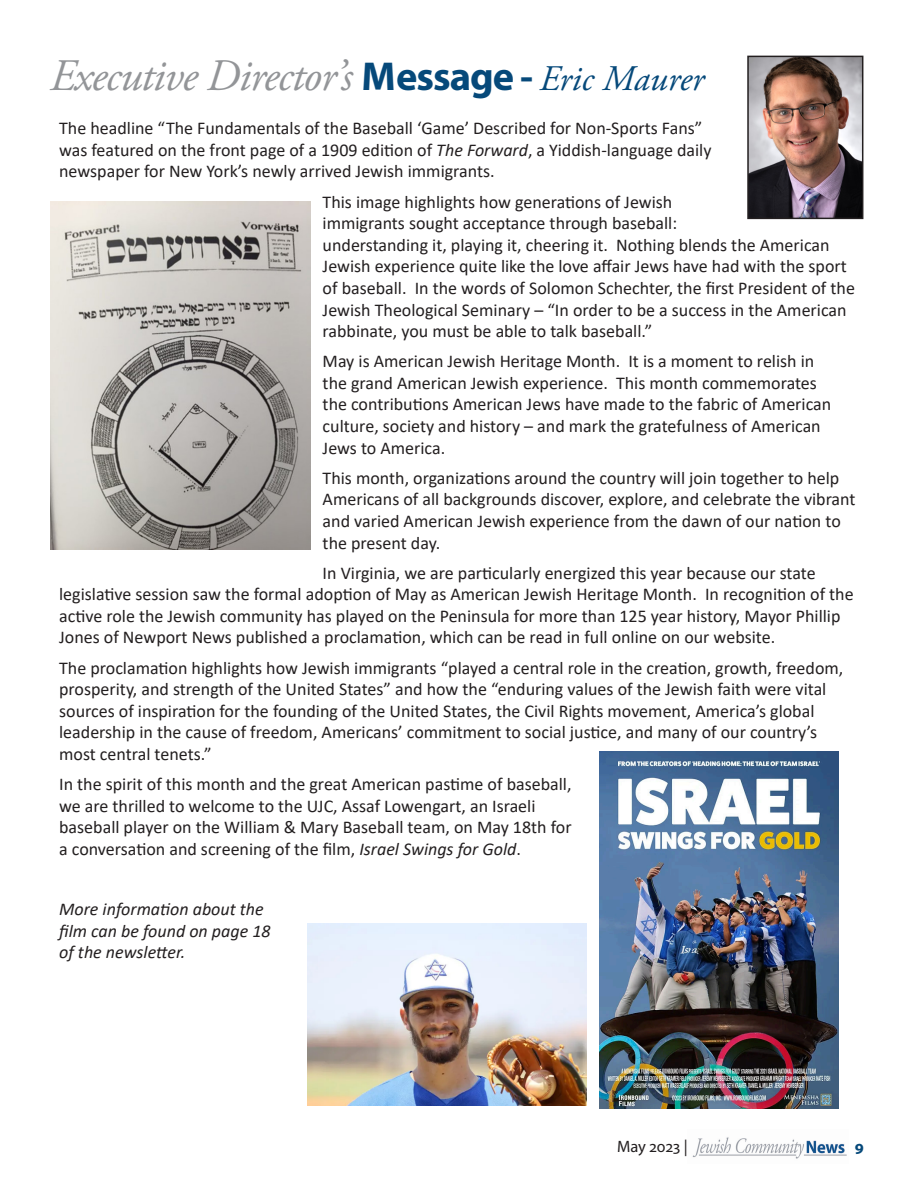
<style>
.page{position:relative;width:918px;height:1188px;background:#fff}
.page>*{position:absolute;margin:0;border:0;box-sizing:border-box;transform-origin:0 0}
.TopHeader{font:italic 45px "Adobe Garamond Pro";letter-spacing:-.025em;color:#939598}
.body_text_1_column{font:18px/21.6px "Calibri";color:#231f20}
.body_text_1_column-2{font:italic 18px/21.6px "Calibri";color:#231f20}
.t1{font:16.5px "Myriad Pro";color:#231f20}
.t2{font:700 16.5px "Myriad Pro";color:#06497a}
.s1{font-family:"Myriad Pro";font-weight:700;font-style:normal;font-size:40.5px;color:#06497a}
.s2{font-size:36px;color:#06497a}
.s3{font-style:italic}
</style>
<div class="page">
<img style="left:692px;top:1137px;width:155px;height:22px">
<img style="left:750px;top:59px;width:110px;height:157px">
<div style="left:747px;top:56px;width:116px;height:163px;border:2px solid #231f20"></div>
<img style="left:50px;top:201px;width:260px;height:348px">
<img style="left:600px;top:752px;width:239px;height:356px">
<img style="left:307px;top:923px;width:280px;height:183px">
<p class="TopHeader" style="left:50px;top:49px;width:656px">Executive Director’s <span class="s1">Message -</span> <span class="s2">Eric Maurer</span></p>
<p class="body_text_1_column" style="left:59px;top:117px;width:654px">The headline “The Fundamentals of the Baseball ‘Game’ Described for Non-Sports Fans” was featured on the front page of a 1909 edition of <span class="s3">The Forward</span>, a Yiddish-language daily newspaper for New York’s newly arrived Jewish immigrants.</p>
<p class="body_text_1_column" style="left:323px;top:190px;width:534px">This image highlights how generations of Jewish<br>immigrants sought acceptance through baseball:<br>understanding it, playing it, cheering it. Nothing blends the American Jewish experience quite like the love affair Jews have had with the sport of baseball. In the words of Solomon Schechter, the first President of the Jewish Theological Seminary – “In order to be a success in the American rabbinate, you must be able to talk baseball.”</p>
<p class="body_text_1_column" style="left:323px;top:350px;width:510px">May is American Jewish Heritage Month. It is a moment to relish in the grand American Jewish experience. This month commemorates the contributions American Jews have made to the fabric of American culture, society and history – and mark the gratefulness of American Jews to America.</p>
<p class="body_text_1_column" style="left:323px;top:466px;width:534px">This month, organizations around the country will join together to help Americans of all backgrounds discover, explore, and celebrate the vibrant and varied American Jewish experience from the dawn of our nation to the present day.</p>
<p class="body_text_1_column" style="left:59px;top:561px;width:796px;text-indent:263px">In Virginia, we are particularly energized this year because our state legislative session saw the formal adoption of May as American Jewish Heritage Month. In recognition of the active role the Jewish community has played on the Peninsula for more than 125 year history, Mayor Phillip Jones of Newport News published a proclamation, which can be read in full online on our website.</p>
<p class="body_text_1_column" style="left:59px;top:656px;width:786px">The proclamation highlights how Jewish immigrants “played a central role in the creation, growth, freedom, prosperity, and strength of the United States” and how the “enduring values of the Jewish faith were vital sources of inspiration for the founding of the United States, the Civil Rights movement, America’s global leadership in the cause of freedom, Americans’ commitment to social justice, and many of our country’s most central tenets.”</p>
<p class="body_text_1_column" style="left:59px;top:773px;width:514px">In the spirit of this month and the great American pastime of baseball, we are thrilled to welcome to the UJC, Assaf Lowengart, an Israeli baseball player on the William &amp; Mary Baseball team, on May 18th for a conversation and screening of the film, <span class="s3">Israel Swings for Gold</span>.</p>
<p class="body_text_1_column-2" style="left:59px;top:897px;width:213px">More information about the film can be found on page 18 of the newsletter.</p>
<p class="t1" style="left:617px;top:1136px;width:72px">May 2023 |</p>
<p class="t2" style="left:855px;top:1136px;width:11px">9</p>
</div>
